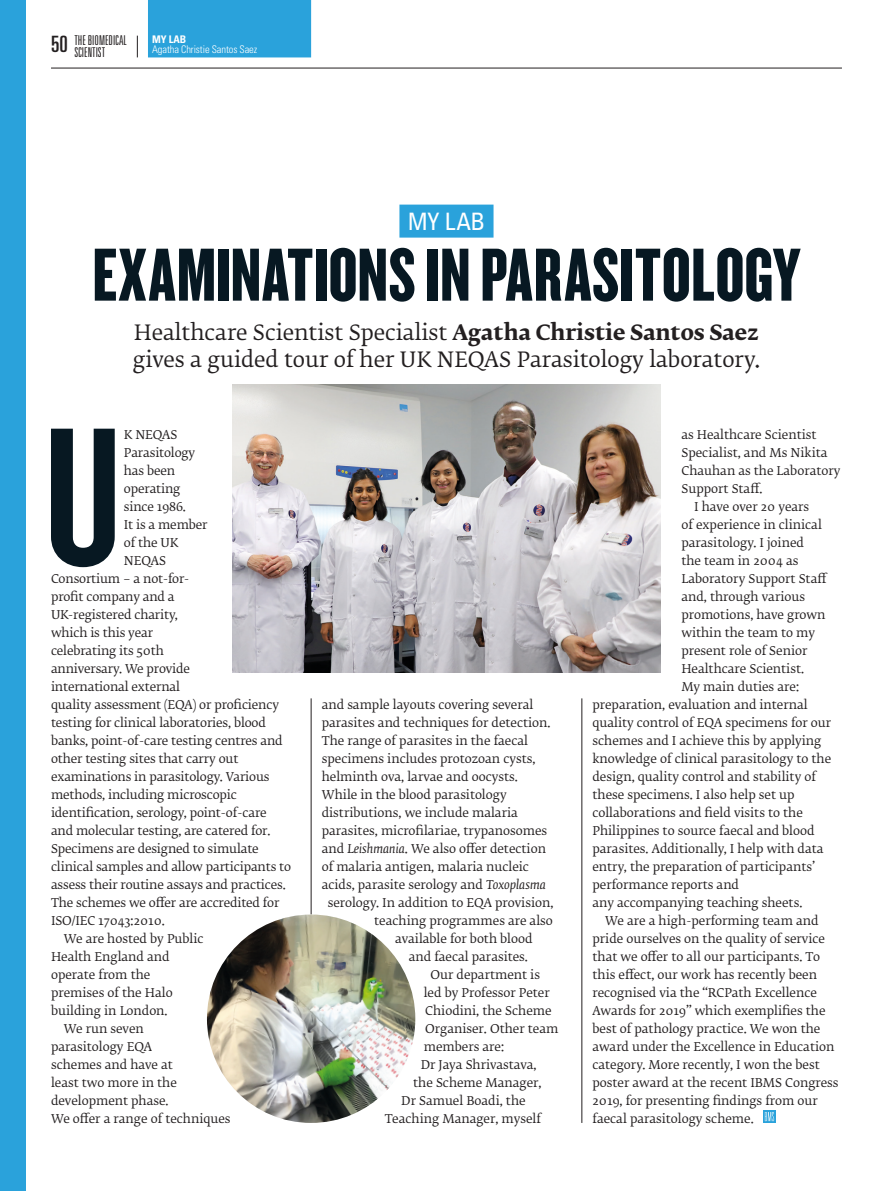
<style>
.page{position:relative;width:893px;height:1191px;background:#fff}
.page>*{position:absolute;margin:0;border:0;box-sizing:border-box;transform-origin:0 0}
.BS_First_Para_Drop_C{font:204.15px "Knockout HTF48 Featherweight";color:#071822}
.BS_Feature_Headline{font:78px "Knockout HTF68 Full Featherwt";letter-spacing:.01em;color:#071822}
.t1{font:condensed 24px "Univers";color:#fff}
.BS_Standfirst{font:21px/27px "Fedra Serif B Std";color:#231f20}
.t2{font:300 ultra-condensed 13.5px/12px "Univers";color:#231f20;text-align:center}
.BS_Body_Copy_Indente{font:12px/18px "Fedra Serif B Std";color:#231f20}
.BS_First_Para_Drop_C-2{font:12px "Fedra Serif B Std";letter-spacing:-.01em;color:#231f20}
.L__Master__Tab_Body{font:300 condensed 10.5px/9.9px "Univers";letter-spacing:-.01em;color:#fff}
.s1{font-weight:400;font-size:22.5px}
.s2{font-weight:700}
.s3{font-style:italic}
</style>
<div class="page">
<div style="left:399px;top:205px;width:94px;height:33px;background:#2aa2db"></div>
<svg style="left:763px;top:1110px;width:13px;height:13px"></svg>
<hr style="left:582px;top:698px;width:1px;height:425px;background:#231f20">
<hr style="left:311px;top:698px;width:1px;height:216px;background:#231f20">
<img style="left:233px;top:385px;width:427px;height:288px">
<svg style="left:137px;top:36px;width:1px;height:21px"></svg>
<div style="left:0;top:0;width:26px;height:1191px;background:#2aa2db"></div>
<hr style="left:51px;top:68px;width:791px;height:1px;background:#231f20">
<div style="left:148px;top:0;width:163px;height:57px;background:#2aa2db"></div>
<img style="left:207px;top:914px;width:208px;height:209px;border-radius:104px">
<p class="t2" style="left:51px;top:34px;width:78px"><span class="s1">50</span> THE BIOMEDICAL<br>SCIENTIST</p>
<p class="L__Master__Tab_Body" style="left:152px;top:35px;width:107px"><span class="s2">MY LAB<br></span>Agatha Christie Santos Saez</p>
<p class="t1" style="left:408px;top:207px;width:79px">MY LAB</p>
<p class="BS_Feature_Headline" style="left:93px;top:235px;width:709px">EXAMINATIONS IN PARASITOLOGY</p>
<p class="BS_Standfirst" style="left:133px;top:320px;width:629px">Healthcare Scientist Specialist <span class="s2">Agatha Christie Santos Saez </span>gives a guided tour of her UK NEQAS Parasitology laboratory.</p>
<p class="BS_First_Para_Drop_C" style="left:44px;top:394px;width:80px">U</p>
<p class="BS_First_Para_Drop_C-2" style="left:124px;top:426px;width:55px">K NEQAS</p>
<p class="BS_First_Para_Drop_C-2" style="left:124px;top:444px;width:73px">Parasitology</p>
<p class="BS_First_Para_Drop_C-2" style="left:124px;top:462px;width:53px">has been</p>
<p class="BS_First_Para_Drop_C-2" style="left:124px;top:480px;width:58px">operating</p>
<p class="BS_First_Para_Drop_C-2" style="left:124px;top:498px;width:63px">since 1986.</p>
<p class="BS_First_Para_Drop_C-2" style="left:124px;top:516px;width:85px">It is a member</p>
<p class="BS_First_Para_Drop_C-2" style="left:124px;top:534px;width:56px">of the UK</p>
<p class="BS_First_Para_Drop_C-2" style="left:124px;top:552px;width:44px">NEQAS</p>
<p class="BS_First_Para_Drop_C-2" style="left:51px;top:570px;width:140px">Consortium – a not-for-</p>
<p class="BS_First_Para_Drop_C-2" style="left:51px;top:588px;width:125px">profit company and a</p>
<p class="BS_First_Para_Drop_C-2" style="left:51px;top:606px;width:128px">UK-registered charity,</p>
<p class="BS_First_Para_Drop_C-2" style="left:51px;top:624px;width:104px">which is this year</p>
<p class="BS_First_Para_Drop_C-2" style="left:51px;top:642px;width:114px">celebrating its 50th</p>
<p class="BS_First_Para_Drop_C-2" style="left:51px;top:660px;width:140px">anniversary. We provide</p>
<p class="BS_First_Para_Drop_C-2" style="left:51px;top:678px;width:131px">international external</p>
<p class="BS_First_Para_Drop_C-2" style="left:51px;top:696px;width:229px">quality assessment (EQA) or proficiency</p>
<p class="BS_First_Para_Drop_C-2" style="left:51px;top:714px;width:216px">testing for clinical laboratories, blood</p>
<p class="BS_First_Para_Drop_C-2" style="left:51px;top:732px;width:233px">banks, point-of-care testing centres and</p>
<p class="BS_First_Para_Drop_C-2" style="left:51px;top:750px;width:189px">other testing sites that carry out</p>
<p class="BS_First_Para_Drop_C-2" style="left:51px;top:768px;width:220px">examinations in parasitology. Various</p>
<p class="BS_First_Para_Drop_C-2" style="left:51px;top:786px;width:187px">methods, including microscopic</p>
<p class="BS_First_Para_Drop_C-2" style="left:51px;top:804px;width:217px">identification, serology, point-of-care</p>
<p class="BS_First_Para_Drop_C-2" style="left:51px;top:822px;width:221px">and molecular testing, are catered for.</p>
<p class="BS_First_Para_Drop_C-2" style="left:51px;top:840px;width:209px">Specimens are designed to simulate</p>
<p class="BS_First_Para_Drop_C-2" style="left:51px;top:858px;width:242px">clinical samples and allow participants to</p>
<p class="BS_First_Para_Drop_C-2" style="left:51px;top:876px;width:236px">assess their routine assays and practices.</p>
<p class="BS_First_Para_Drop_C-2" style="left:51px;top:894px;width:230px">The schemes we offer are accredited for</p>
<p class="BS_First_Para_Drop_C-2" style="left:51px;top:912px;width:115px">ISO/IEC 17043:2010.</p>
<p class="BS_Body_Copy_Indente" style="left:51px;top:930px;width:154px;text-indent:13px">We are hosted by Public<br>Health England and operate from the premises of the Halo building in London.</p>
<p class="BS_Body_Copy_Indente" style="left:51px;top:1020px;width:181px;text-indent:13px">We run seven<br>parasitology EQA<br>schemes and have at<br>least two more in the development phase.<br>We offer a range of techniques</p>
<p class="BS_Body_Copy_Indente" style="left:322px;top:696px;width:213px">and sample layouts covering several</p>
<p class="BS_Body_Copy_Indente" style="left:322px;top:714px;width:230px">parasites and techniques for detection.</p>
<p class="BS_Body_Copy_Indente" style="left:322px;top:732px;width:208px">The range of parasites in the faecal</p>
<p class="BS_Body_Copy_Indente" style="left:322px;top:750px;width:215px">specimens includes protozoan cysts,</p>
<p class="BS_Body_Copy_Indente" style="left:322px;top:768px;width:198px">helminth ova, larvae and oocysts.</p>
<p class="BS_Body_Copy_Indente" style="left:322px;top:786px;width:186px">While in the blood parasitology</p>
<p class="BS_Body_Copy_Indente" style="left:322px;top:804px;width:198px">distributions, we include malaria</p>
<p class="BS_Body_Copy_Indente" style="left:322px;top:822px;width:227px">parasites, microfilariae, trypanosomes</p>
<p class="BS_Body_Copy_Indente" style="left:322px;top:840px;width:226px">and <span class="s3">Leishmania</span>. We also offer detection</p>
<p class="BS_Body_Copy_Indente" style="left:322px;top:858px;width:209px">of malaria antigen, malaria nucleic</p>
<p class="BS_Body_Copy_Indente" style="left:322px;top:876px;width:226px">acids, parasite serology and <span class="s3">Toxoplasma</span></p>
<p class="BS_Body_Copy_Indente" style="left:328px;top:894px;width:227px">serology. In addition to EQA provision,</p>
<p class="BS_Body_Copy_Indente" style="left:374px;top:912px;width:180px">teaching programmes are also</p>
<p class="BS_Body_Copy_Indente" style="left:395px;top:930px;width:139px">available for both blood</p>
<p class="BS_Body_Copy_Indente" style="left:409px;top:948px;width:121px">and faecal parasites.</p>
<p class="BS_Body_Copy_Indente" style="left:430px;top:966px;width:111px">Our department is</p>
<p class="BS_Body_Copy_Indente" style="left:424px;top:984px;width:127px">led by Professor Peter</p>
<p class="BS_Body_Copy_Indente" style="left:425px;top:1002px;width:128px">Chiodini, the Scheme</p>
<p class="BS_Body_Copy_Indente" style="left:425px;top:1020px;width:135px">Organiser. Other team</p>
<p class="BS_Body_Copy_Indente" style="left:424px;top:1038px;width:82px">members are:</p>
<p class="BS_Body_Copy_Indente" style="left:421px;top:1056px;width:117px">Dr Jaya Shrivastava,</p>
<p class="BS_Body_Copy_Indente" style="left:413px;top:1074px;width:130px">the Scheme Manager,</p>
<p class="BS_Body_Copy_Indente" style="left:401px;top:1092px;width:126px">Dr Samuel Boadi, the</p>
<p class="BS_Body_Copy_Indente" style="left:385px;top:1110px;width:158px">Teaching Manager, myself</p>
<p class="BS_Body_Copy_Indente" style="left:681px;top:426px;width:161px">as Healthcare Scientist<br>Specialist, and Ms Nikita<br>Chauhan as the Laboratory<br>Support Staff.</p>
<p class="BS_Body_Copy_Indente" style="left:694px;top:498px;width:117px">I have over 20 years</p>
<p class="BS_Body_Copy_Indente" style="left:681px;top:516px;width:142px">of experience in clinical</p>
<p class="BS_Body_Copy_Indente" style="left:681px;top:534px;width:124px">parasitology. I joined</p>
<p class="BS_Body_Copy_Indente" style="left:681px;top:552px;width:119px">the team in 2004 as</p>
<p class="BS_Body_Copy_Indente" style="left:681px;top:570px;width:148px">Laboratory Support Staff</p>
<p class="BS_Body_Copy_Indente" style="left:681px;top:588px;width:125px">and, through various</p>
<p class="BS_Body_Copy_Indente" style="left:681px;top:606px;width:146px">promotions, have grown</p>
<p class="BS_Body_Copy_Indente" style="left:681px;top:624px;width:135px">within the team to my</p>
<p class="BS_Body_Copy_Indente" style="left:681px;top:642px;width:127px">present role of Senior</p>
<p class="BS_Body_Copy_Indente" style="left:681px;top:660px;width:124px">Healthcare Scientist.</p>
<p class="BS_Body_Copy_Indente" style="left:681px;top:678px;width:120px">My main duties are:</p>
<p class="BS_Body_Copy_Indente" style="left:592px;top:696px;width:217px">preparation, evaluation and internal</p>
<p class="BS_Body_Copy_Indente" style="left:592px;top:714px;width:240px">quality control of EQA specimens for our</p>
<p class="BS_Body_Copy_Indente" style="left:592px;top:732px;width:230px">schemes and I achieve this by applying</p>
<p class="BS_Body_Copy_Indente" style="left:592px;top:750px;width:240px">knowledge of clinical parasitology to the</p>
<p class="BS_Body_Copy_Indente" style="left:592px;top:768px;width:225px">design, quality control and stability of</p>
<p class="BS_Body_Copy_Indente" style="left:592px;top:786px;width:204px">these specimens. I also help set up</p>
<p class="BS_Body_Copy_Indente" style="left:592px;top:804px;width:212px">collaborations and field visits to the</p>
<p class="BS_Body_Copy_Indente" style="left:592px;top:822px;width:224px">Philippines to source faecal and blood</p>
<p class="BS_Body_Copy_Indente" style="left:592px;top:840px;width:232px">parasites. Additionally, I help with data</p>
<p class="BS_Body_Copy_Indente" style="left:592px;top:858px;width:224px">entry, the preparation of participants’</p>
<p class="BS_Body_Copy_Indente" style="left:592px;top:876px;width:148px">performance reports and</p>
<p class="BS_Body_Copy_Indente" style="left:592px;top:894px;width:211px">any accompanying teaching sheets.</p>
<p class="BS_Body_Copy_Indente" style="left:592px;top:912px;width:248px;text-indent:13px">We are a high-performing team and pride ourselves on the quality of service that we offer to all our participants. To this effect, our work has recently been recognised via the “RCPath Excellence Awards for 2019” which exemplifies the best of pathology practice. We won the award under the Excellence in Education category. More recently, I won the best poster award at the recent IBMS Congress 2019, for presenting findings from our faecal parasitology scheme.</p>
</div>
